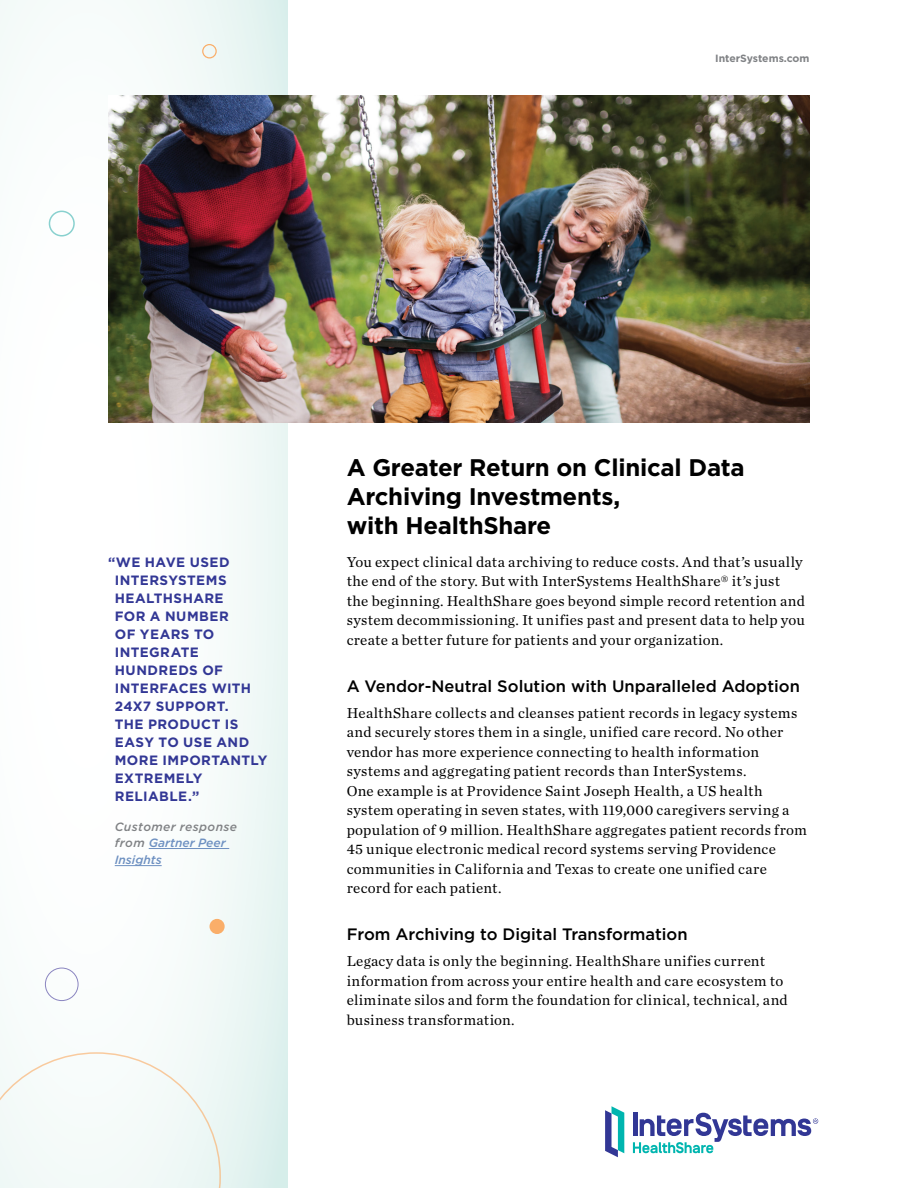
<style>
.page{position:relative;width:918px;height:1188px;background:#fff}
.page>*{position:absolute;margin:0;border:0;box-sizing:border-box;transform-origin:0 0}
.t1{font:700 24px/28.8px "Gotham";letter-spacing:-.01em;color:#000}
.t2{font:500 16.5px "Gotham";color:#000}
.t3{font:15px/19.5px "Chronicle Text G1";letter-spacing:.02em;color:#000}
.t4{font:700 13.5px/18px "Gotham";letter-spacing:.035em;color:#323795}
.t5{font:italic 500 12px/16.8px "Gotham";letter-spacing:.025em;color:#808285}
.t6{font:700 10.5px "Gotham";color:#808285}
.s1{color:#6d90c1}
</style>
<div class="page">
<div style="left:0;top:0;width:288px;height:1188px;background:linear-gradient(to right,#fff,#ecf7f4)"></div>
<svg style="left:605px;top:1106px;width:19px;height:51px"></svg>
<svg style="left:633px;top:1113px;width:185px;height:40px"></svg>
<div style="left:45px;top:968px;width:33px;height:33px;border:1px solid #8a85c0;border-radius:50%"></div>
<div style="left:49px;top:211px;width:26px;height:26px;border:2px solid #89d1cf;border-radius:50%"></div>
<div style="left:202px;top:44px;width:15px;height:14px;border:1px solid #faae69;border-radius:50%"></div>
<div style="left:0;top:1052px;width:221px;height:136px;background:#f4faf8"></div>
<div style="left:210px;top:920px;width:14px;height:13px;background:#faae69;border-radius:50%"></div>
<div style="left:210px;top:919px;width:15px;height:15px;border:2px solid #faae69;border-radius:50%"></div>
<hr style="left:149px;top:848px;width:80px;height:1px;background:#6d90c1">
<hr style="left:115px;top:865px;width:47px;height:1px;background:#6d90c1">
<img style="left:108px;top:95px;width:702px;height:327px">
<p class="t6" style="left:715px;top:52px;width:96px">InterSystems.com</p>
<p class="t4" style="left:115px;top:553px;width:154px;text-indent:-7px">“WE HAVE USED<br>INTERSYSTEMS<br>HEALTHSHARE<br>FOR A NUMBER<br>OF YEARS TO<br>INTEGRATE<br>HUNDREDS OF<br>INTERFACES WITH<br>24X7 SUPPORT.<br>THE PRODUCT IS<br>EASY TO USE AND<br>MORE IMPORTANTLY<br>EXTREMELY<br>RELIABLE.”</p>
<p class="t5" style="left:115px;top:818px;width:124px">Customer response from <span class="s1">Gartner Peer<br>Insights</span></p>
<h1 class="t1" style="left:347px;top:453px;width:400px">A Greater Return on Clinical Data<br>Archiving Investments,<br>with HealthShare</h1>
<p class="t3" style="left:347px;top:551px;width:460px">You expect clinical data archiving to reduce costs. And that’s usually the end of the story. But with InterSystems HealthShare® it’s just the beginning. HealthShare goes beyond simple record retention and system decommissioning. It unifies past and present data to help you create a better future for patients and your organization.</p>
<p class="t2" style="left:347px;top:675px;width:455px">A Vendor-Neutral Solution with Unparalleled Adoption</p>
<p class="t3" style="left:347px;top:702px;width:462px">HealthShare collects and cleanses patient records in legacy systems and securely stores them in a single, unified care record. No other vendor has more experience connecting to health information systems and aggregating patient records than InterSystems.<br>One example is at Providence Saint Joseph Health, a US health system operating in seven states, with 119,000 caregivers serving a population of 9 million. HealthShare aggregates patient records from 45 unique electronic medical record systems serving Providence communities in California and Texas to create one unified care record for each patient.</p>
<p class="t2" style="left:347px;top:924px;width:342px">From Archiving to Digital Transformation</p>
<p class="t3" style="left:347px;top:951px;width:443px">Legacy data is only the beginning. HealthShare unifies current information from across your entire health and care ecosystem to eliminate silos and form the foundation for clinical, technical, and business transformation.</p>
</div>
